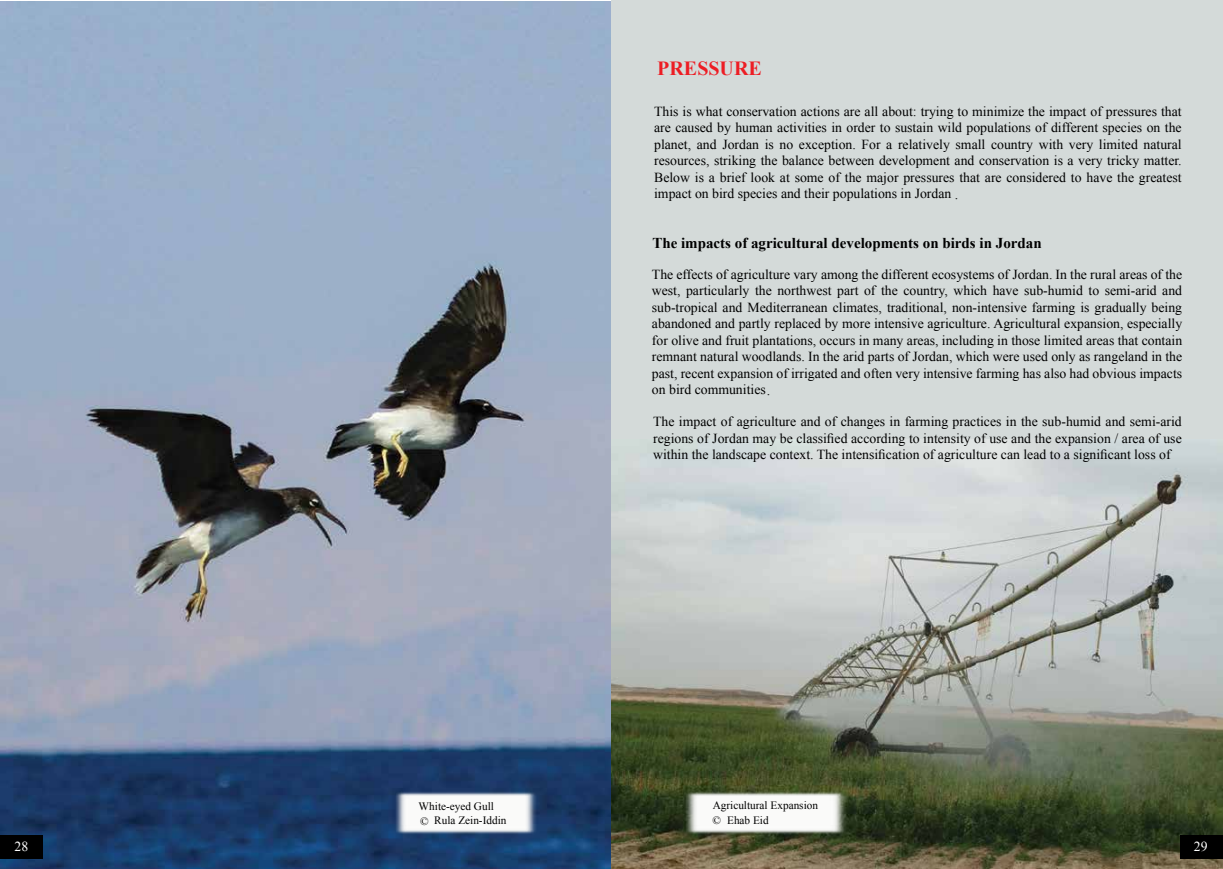
<style>
.page{position:relative;width:1223px;height:869px;background:#fff}
.page>*{position:absolute;margin:0;border:0;box-sizing:border-box;transform-origin:0 0}
.t1{font:700 20px "Times New Roman";color:#ed1d24}
.t2{font:700 15px "Times New Roman";color:#000}
.t3{font:13.75px/16.5px "Times New Roman";color:#000;text-align:justify}
.t4{font:13.75px "Times New Roman";color:#fff}
.t5{font:11.25px/14.5px "Times New Roman";color:#000}
</style>
<div class="page">
<img style="left:0;top:2px;width:611px;height:866px">
<img style="left:395px;top:791px;width:143px;height:42px">
<div style="left:0;top:835px;width:42px;height:23px;background:#000"></div>
<div style="left:611px;top:0;width:611px;height:495px;background:#d4dad9"></div>
<img style="left:611px;top:439px;width:611px;height:429px">
<img style="left:685px;top:791px;width:163px;height:42px">
<div style="left:1180px;top:835px;width:42px;height:23px;background:#000"></div>
<p class="t4" style="left:14px;top:839px;width:24px">26282217</p>
<p class="t4" style="left:14px;top:843px;width:15px">28</p>
<p class="t5" style="left:418px;top:798px;width:89px">White-eyed Gull<br>© Rula Zein-Iddin</p>
<h1 class="t1" style="left:657px;top:54px;width:106px">PRESSURE</h1>
<p class="t3" style="left:654px;top:102px;width:529px">This is what conservation actions are all about: trying to minimize the impact of pressures that are caused by human activities in order to sustain wild populations of different species on the planet, and Jordan is no exception. For a relatively small country with very limited natural resources, striking the balance between development and conservation is a very tricky matter.<br>Below is a brief look at some of the major pressures that are considered to have the greatest impact on bird species and their populations in Jordan .</p>
<p class="t2" style="left:652px;top:232px;width:391px">The impacts of agricultural developments on birds in Jordan</p>
<p class="t3" style="left:652px;top:265px;width:532px">The effects of agriculture vary among the different ecosystems of Jordan. In the rural areas of the west, particularly the northwest part of the country, which have sub-humid to semi-arid and sub-tropical and Mediterranean climates, traditional, non-intensive farming is gradually being abandoned and partly replaced by more intensive agriculture. Agricultural expansion, especially for olive and fruit plantations, occurs in many areas, including in those limited areas that contain remnant natural woodlands. In the arid parts of Jordan, which were used only as rangeland in the past, recent expansion of irrigated and often very intensive farming has also had obvious impacts on bird communities.</p>
<p class="t3" style="left:653px;top:413px;width:530px">The impact of agriculture and of changes in farming practices in the sub-humid and semi-arid regions of Jordan may be classified according to intensity of use and the expansion / area of use within the landscape context. The intensification of agriculture can lead to a significant loss of</p>
<p class="t5" style="left:712px;top:797px;width:107px">Agricultural Expansion</p>
<p class="t5" style="left:712px;top:812px;width:58px">© Ehab Eid</p>
<p class="t4" style="left:1180px;top:838px;width:30px">2622172924</p>
</div>
